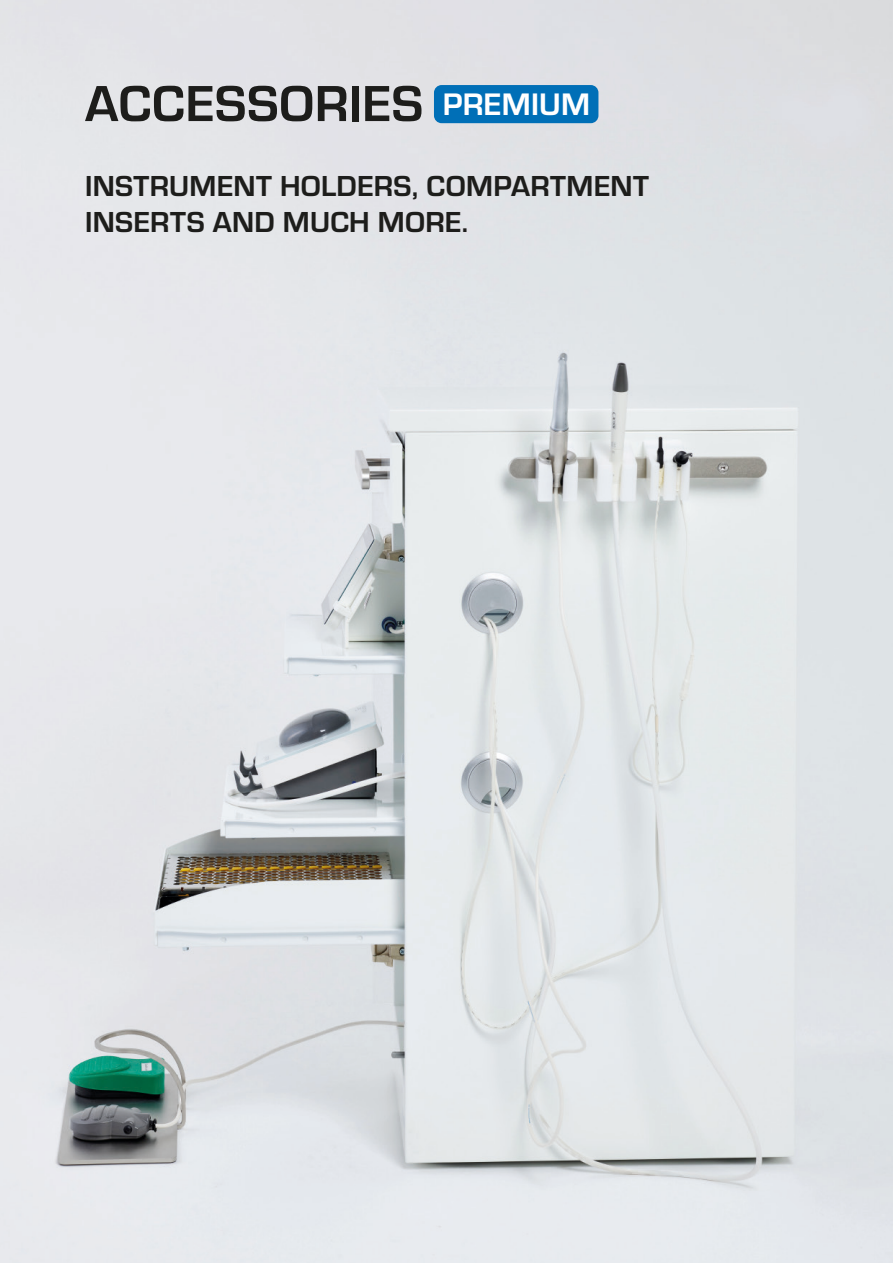
<style>
.page{position:relative;width:893px;height:1263px;background:#fff}
.page>*{position:absolute;margin:0;border:0;box-sizing:border-box;transform-origin:0 0}
.t1{font:700 52.5px "Eurostile";letter-spacing:.01em;color:#1d1d1b}
.t2{font:700 32.25px "Eurostile";letter-spacing:.01em;color:#fff}
.t3{font:700 30px/36px "Eurostile";letter-spacing:.01em;color:#1d1d1b}
</style>
<div class="page">
<img style="left:0;top:0;width:893px;height:1263px">
<div style="left:434px;top:85px;width:164px;height:38px;background:#006fb7;border-radius:8px"></div>
<p class="t1" style="left:85px;top:66px;width:339px">ACCESSORIES</p>
<p class="t2" style="left:443px;top:81px;width:149px">PREMIUM</p>
<p class="t3" style="left:85px;top:166px;width:565px">INSTRUMENT HOLDERS, COMPARTMENT<br>INSERTS AND MUCH MORE.</p>
</div>
